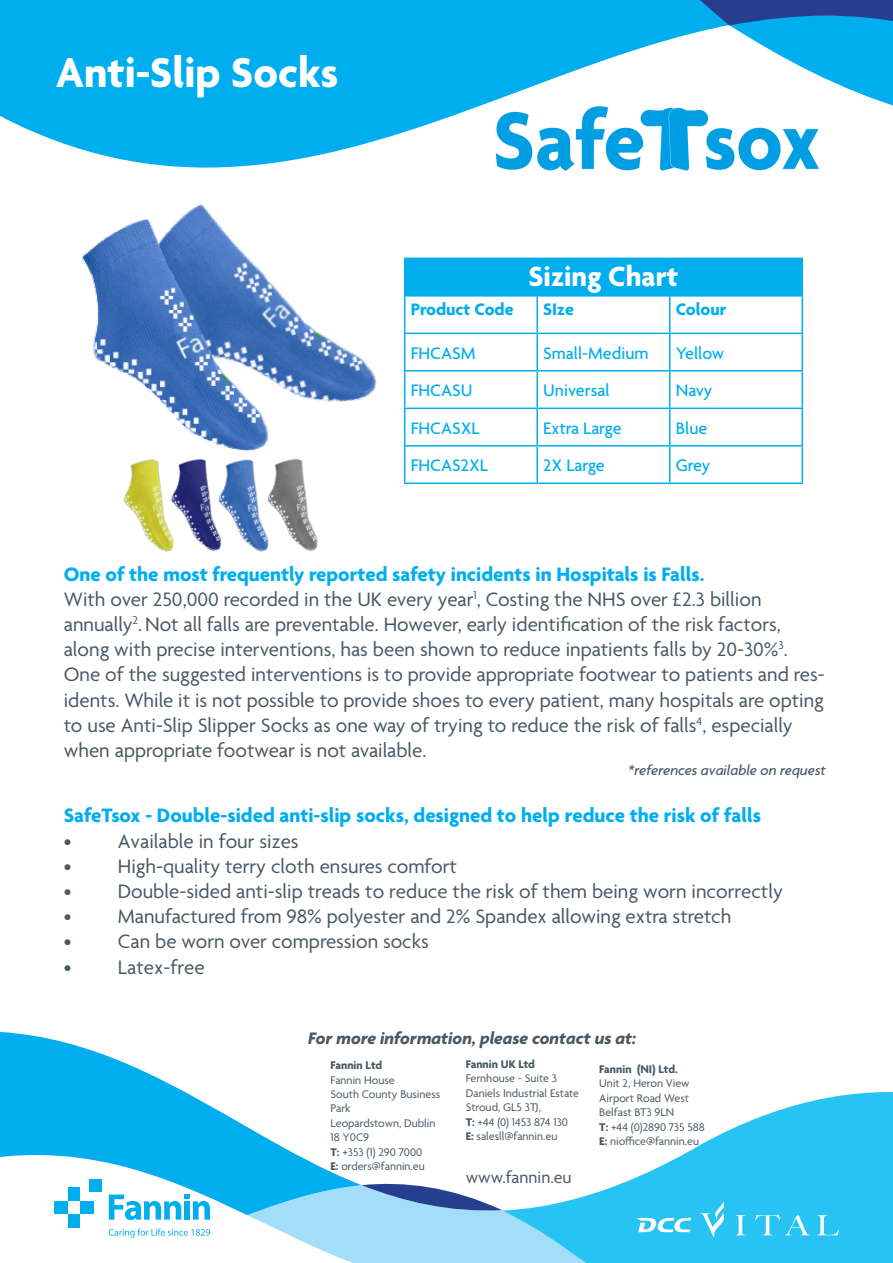
<style>
.page{position:relative;width:893px;height:1263px;background:#fff}
.page>*{position:absolute;margin:0;border:0;box-sizing:border-box;transform-origin:0 0}
.t1{font:700 45px "Agenda";color:#fff}
.t2{font:700 30px "Agenda";color:#fff}
.t3{font:21px/25.2px "Agenda";color:#485964}
.t4{font:700 21px "Agenda";color:#00aeef}
.t5{font:500 18px "Agenda";color:#00aeef}
.t6{font:italic 700 18px "Agenda";color:#485964}
.t7{font:700 18px "Agenda";color:#00aeef}
.t8{font:18px "Agenda";color:#485964}
.t9{font:italic 500 15px "Agenda";color:#485964}
.t10{font:12px/14.4px "Agenda";color:#485964}
.t11{font:700 12px "Agenda";color:#485964}
.s1{font-weight:700}
</style>
<div class="page">
<svg style="left:620px;top:1091px;width:273px;height:172px;fill:#27c3f3"></svg>
<svg style="left:0;top:1032px;width:205px;height:71px;fill:#00aeef"></svg>
<img style="left:501px;top:127px;width:318px;height:44px">
<svg style="left:0;top:0;width:730px;height:168px;fill:#00aeef"></svg>
<svg style="left:661px;top:0;width:232px;height:109px"></svg>
<svg style="left:0;top:1103px;width:351px;height:125px;fill:#00aeef"></svg>
<div style="left:81px;top:1201px;width:13px;height:12px;background:#00aeef"></div>
<div style="left:68px;top:1187px;width:12px;height:13px;background:#00aeef"></div>
<div style="left:68px;top:1214px;width:12px;height:13px;background:#00aeef"></div>
<div style="left:54px;top:1201px;width:13px;height:12px;background:#00aeef"></div>
<div style="left:89px;top:1179px;width:12px;height:12px;background:#00aeef"></div>
<svg style="left:103px;top:1181px;width:517px;height:82px"></svg>
<svg style="left:637px;top:1218px;width:54px;height:14px"></svg>
<svg style="left:735px;top:1215px;width:10px;height:20px"></svg>
<svg style="left:755px;top:1215px;width:55px;height:20px"></svg>
<svg style="left:817px;top:1215px;width:22px;height:20px"></svg>
<svg style="left:700px;top:1201px;width:28px;height:37px"></svg>
<img style="left:123px;top:459px;width:27px;height:81px">
<img style="left:150px;top:459px;width:168px;height:93px">
<img style="left:179px;top:204px;width:198px;height:198px">
<img style="left:82px;top:219px;width:188px;height:231px">
<div style="left:405px;top:258px;width:397px;height:38px;background:#00aeef"></div>
<hr style="left:404px;top:258px;width:133px;height:1px;background:#00aeef">
<hr style="left:404px;top:259px;width:1px;height:36px;background:#00aeef">
<hr style="left:670px;top:258px;width:133px;height:1px;background:#00aeef">
<hr style="left:801px;top:259px;width:2px;height:36px;background:#00aeef">
<hr style="left:404px;top:295px;width:133px;height:2px;background:#00aeef">
<hr style="left:404px;top:297px;width:1px;height:36px;background:#00aeef">
<hr style="left:537px;top:295px;width:133px;height:2px;background:#00aeef">
<hr style="left:536px;top:297px;width:2px;height:36px;background:#00aeef">
<hr style="left:670px;top:295px;width:133px;height:2px;background:#00aeef">
<hr style="left:669px;top:297px;width:1px;height:36px;background:#00aeef">
<hr style="left:801px;top:297px;width:2px;height:36px;background:#00aeef">
<hr style="left:404px;top:333px;width:133px;height:1px;background:#00aeef">
<hr style="left:404px;top:334px;width:1px;height:36px;background:#00aeef">
<hr style="left:537px;top:333px;width:133px;height:1px;background:#00aeef">
<hr style="left:536px;top:334px;width:2px;height:36px;background:#00aeef">
<hr style="left:670px;top:333px;width:133px;height:1px;background:#00aeef">
<hr style="left:669px;top:334px;width:1px;height:36px;background:#00aeef">
<hr style="left:801px;top:334px;width:2px;height:36px;background:#00aeef">
<hr style="left:404px;top:370px;width:133px;height:2px;background:#00aeef">
<hr style="left:404px;top:372px;width:1px;height:36px;background:#00aeef">
<hr style="left:537px;top:370px;width:133px;height:2px;background:#00aeef">
<hr style="left:536px;top:372px;width:2px;height:36px;background:#00aeef">
<hr style="left:670px;top:370px;width:133px;height:2px;background:#00aeef">
<hr style="left:669px;top:372px;width:1px;height:36px;background:#00aeef">
<hr style="left:801px;top:372px;width:2px;height:36px;background:#00aeef">
<hr style="left:404px;top:408px;width:133px;height:1px;background:#00aeef">
<hr style="left:404px;top:409px;width:1px;height:36px;background:#00aeef">
<hr style="left:537px;top:408px;width:133px;height:1px;background:#00aeef">
<hr style="left:536px;top:409px;width:2px;height:36px;background:#00aeef">
<hr style="left:670px;top:408px;width:133px;height:1px;background:#00aeef">
<hr style="left:669px;top:409px;width:1px;height:36px;background:#00aeef">
<hr style="left:801px;top:409px;width:2px;height:36px;background:#00aeef">
<hr style="left:404px;top:445px;width:133px;height:2px;background:#00aeef">
<hr style="left:404px;top:447px;width:1px;height:35px;background:#00aeef">
<hr style="left:537px;top:445px;width:133px;height:2px;background:#00aeef">
<hr style="left:536px;top:447px;width:2px;height:35px;background:#00aeef">
<hr style="left:670px;top:445px;width:133px;height:2px;background:#00aeef">
<hr style="left:669px;top:447px;width:1px;height:35px;background:#00aeef">
<hr style="left:801px;top:447px;width:2px;height:35px;background:#00aeef">
<hr style="left:404px;top:482px;width:133px;height:2px;background:#00aeef">
<hr style="left:537px;top:482px;width:133px;height:2px;background:#00aeef">
<hr style="left:670px;top:482px;width:133px;height:2px;background:#00aeef">
<p class="t1" style="left:56px;top:49px;width:284px">Anti-Slip Socks</p>
<p class="t2" style="left:529px;top:260px;width:151px">Sizing Chart</p>
<p class="t7" style="left:411px;top:299px;width:104px">Product Code</p>
<p class="t7" style="left:543px;top:299px;width:32px">SIze</p>
<p class="t7" style="left:676px;top:299px;width:52px">Colour</p>
<p class="t5" style="left:411px;top:343px;width:66px">FHCASM</p>
<p class="t5" style="left:543px;top:343px;width:107px">Small-Medium</p>
<p class="t5" style="left:676px;top:343px;width:50px">Yellow</p>
<p class="t5" style="left:411px;top:381px;width:63px">FHCASU</p>
<p class="t5" style="left:543px;top:381px;width:68px">Universal</p>
<p class="t5" style="left:676px;top:381px;width:38px">Navy</p>
<p class="t5" style="left:411px;top:418px;width:70px">FHCASXL</p>
<p class="t5" style="left:543px;top:418px;width:80px">Extra Large</p>
<p class="t5" style="left:676px;top:418px;width:33px">Blue</p>
<p class="t5" style="left:411px;top:455px;width:79px">FHCAS2XL</p>
<p class="t5" style="left:543px;top:455px;width:63px">2X Large</p>
<p class="t5" style="left:676px;top:455px;width:36px">Grey</p>
<p class="t4" style="left:64px;top:563px;width:642px">One of the most frequently reported safety incidents in Hospitals is Falls.</p>
<p class="t3" style="left:64px;top:588px;width:699px">With over 250,000 recorded in the UK every year<sup>1</sup>, Costing the NHS over £2.3 billion</p>
<p class="t3" style="left:64px;top:613px;width:726px">annually<sup>2</sup>.Not all falls are preventable. However, early identification of the risk factors, along with precise interventions, has been shown to reduce inpatients falls by 20-30%<sup>3</sup>.</p>
<p class="t3" style="left:64px;top:663px;width:762px">One of the suggested interventions is to provide appropriate footwear to patients and res&shy;idents. While it is not possible to provide shoes to every patient, many hospitals are opting to use Anti-Slip Slipper Socks as one way of trying to reduce the risk of falls<sup>4</sup>, especially when appropriate footwear is not available.</p>
<p class="t9" style="left:628px;top:761px;width:199px">*references available on request</p>
<p class="t4" style="left:64px;top:804px;width:699px">SafeTsox - Double-sided anti-slip socks, designed to help reduce the risk of falls</p>
<p class="t3" style="left:64px;top:830px;width:236px">• Available in four sizes</p>
<p class="t3" style="left:64px;top:855px;width:395px">• High-quality terry cloth ensures comfort</p>
<p class="t3" style="left:64px;top:880px;width:721px">• Double-sided anti-slip treads to reduce the risk of them being worn incorrectly</p>
<p class="t3" style="left:64px;top:905px;width:669px">• Manufactured from 98% polyester and 2% Spandex allowing extra stretch</p>
<p class="t3" style="left:64px;top:930px;width:367px">• Can be worn over compression socks</p>
<p class="t3" style="left:64px;top:956px;width:142px">• Latex-free</p>
<p class="t6" style="left:308px;top:1028px;width:329px">For more information, please contact us at:</p>
<p class="t11" style="left:466px;top:1057px;width:71px">Fannin UK Ltd</p>
<p class="t10" style="left:466px;top:1072px;width:93px">Fernhouse - Suite 3</p>
<p class="t10" style="left:466px;top:1086px;width:115px">Daniels Industrial Estate</p>
<p class="t10" style="left:466px;top:1101px;width:77px">Stroud, GL5 3TJ,</p>
<p class="t10" style="left:466px;top:1115px;width:104px"><span class="s1">T:</span> +44 (0) 1453 874 130</p>
<p class="t10" style="left:466px;top:1129px;width:93px"><span class="s1">E:</span> salesll@fannin.eu</p>
<p class="t8" style="left:466px;top:1168px;width:107px">www.fannin.eu</p>
<p class="t11" style="left:330px;top:1059px;width:53px">Fannin Ltd</p>
<p class="t10" style="left:330px;top:1073px;width:66px">Fannin House</p>
<p class="t10" style="left:330px;top:1088px;width:111px">South County Business<br>Park</p>
<p class="t10" style="left:330px;top:1116px;width:106px">Leopardstown, Dublin<br>18 Y0C9</p>
<p class="t10" style="left:330px;top:1145px;width:93px"><span class="s1">T:</span> +353 (1) 290 7000</p>
<p class="t10" style="left:330px;top:1160px;width:96px"><span class="s1">E:</span> orders@fannin.eu</p>
<p class="t11" style="left:599px;top:1063px;width:80px">Fannin (NI) Ltd.</p>
<p class="t10" style="left:599px;top:1077px;width:92px">Unit 2, Heron View</p>
<p class="t10" style="left:599px;top:1091px;width:91px">Airport Road West</p>
<p class="t10" style="left:599px;top:1106px;width:76px">Belfast BT3 9LN</p>
<p class="t10" style="left:599px;top:1120px;width:107px"><span class="s1">T:</span> +44 (0)2890 735 588</p>
<p class="t10" style="left:599px;top:1135px;width:101px"><span class="s1">E:</span> nioffice@fannin.eu</p>
</div>
